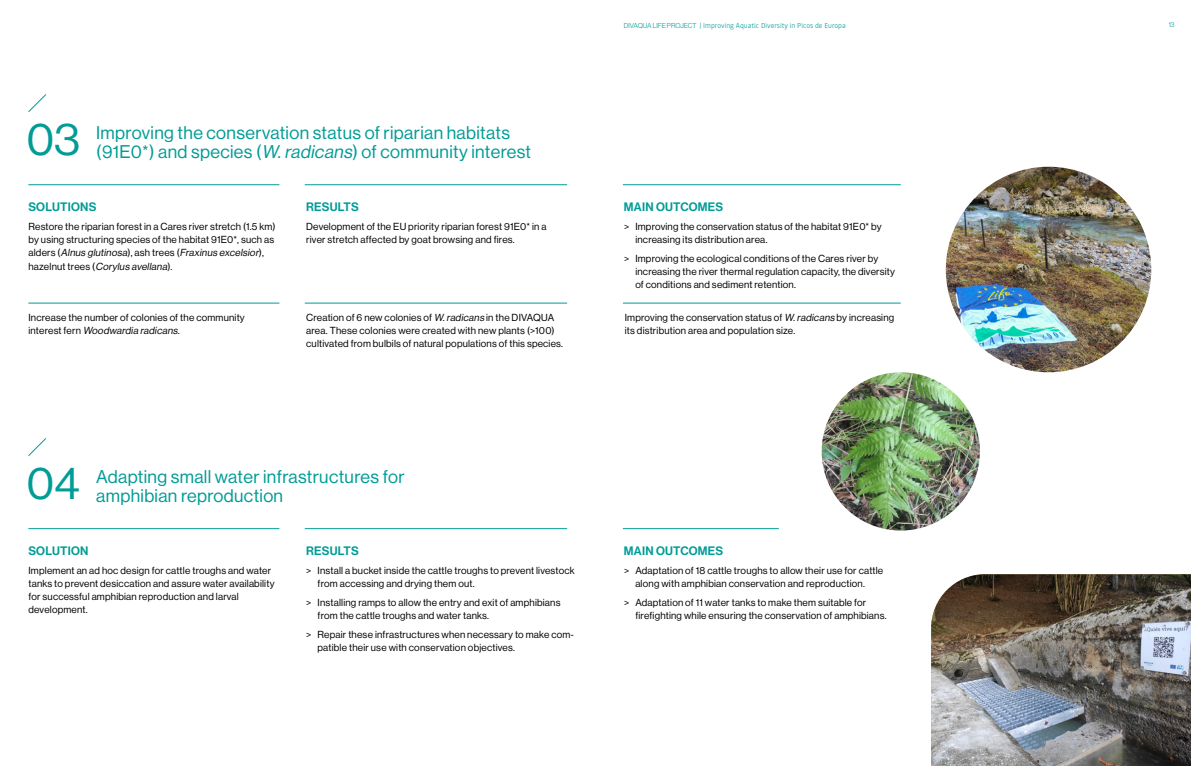
<style>
.page{position:relative;width:1191px;height:766px;background:#fff}
.page>*{position:absolute;margin:0;border:0;box-sizing:border-box;transform-origin:0 0}
.t1{font:45px "N Haas Grotesk DS Pro 55 Rg";color:#009c96}
.t2{font:18px/19px "N Haas Grotesk DS Pro 55 Rg";letter-spacing:.02em;color:#009c96}
.t3{font:12px "N Haas Grotesk DS Pro 65 Md";letter-spacing:.02em;color:#009c96}
.t4{font:10px/13px "N Haas Grotesk DS Pro 55 Rg";letter-spacing:.02em;color:#000}
.t5{font:300 7px "Bould";color:#009c96}
.t6{font:7px "N Haas Grotesk DS Pro 45 Lt";color:#009c96}
.s1{font-style:italic}
.s2{font-family:"N Haas Grotesk DS Pro 45 Lt";font-weight:400}
</style>
<div class="page">
<img style="left:945px;top:167px;width:206px;height:205px;border-radius:103px">
<img style="left:821px;top:372px;width:159px;height:158px;border-radius:79px">
<hr style="left:28px;top:184px;width:251px;height:1px;background:#009c96">
<hr style="left:28px;top:303px;width:251px;height:1px;background:#009c96">
<hr style="left:28px;top:528px;width:251px;height:1px;background:#009c96">
<hr style="left:305px;top:184px;width:262px;height:1px;background:#009c96">
<hr style="left:305px;top:303px;width:262px;height:1px;background:#009c96">
<hr style="left:305px;top:528px;width:262px;height:1px;background:#009c96">
<hr style="left:623px;top:184px;width:277px;height:1px;background:#009c96">
<hr style="left:623px;top:303px;width:277px;height:1px;background:#009c96">
<hr style="left:623px;top:528px;width:156px;height:1px;background:#009c96">
<svg style="left:28px;top:94px;width:19px;height:18px"></svg>
<svg style="left:28px;top:438px;width:19px;height:18px"></svg>
<img style="left:931px;top:574px;width:260px;height:191px">
<h1 class="t1" style="left:26px;top:114px;width:55px">03</h1>
<h2 class="t2" style="left:96px;top:123px;width:436px">Improving the conservation status of riparian habitats (91E0*) and species (<span class="s1">W.radicans</span>) of community interest</h2>
<p class="t3" style="left:28px;top:199px;width:70px">SOLUTIONS</p>
<p class="t4" style="left:28px;top:220px;width:249px">Restore the riparian forest in a Cares river stretch (1.5 km) by using structuring species of the habitat 91E0*, such as a l d e r s ( <span class="s1">Alnus glutinosa</span>) , a s h t r e e s ( <span class="s1">Fraxinus excelsior</span>) ,<br>h a z e l n u t t r e e s ( <span class="s1">Corylus avellana</span>) .</p>
<p class="t3" style="left:306px;top:199px;width:54px">RESULTS</p>
<p class="t4" style="left:306px;top:220px;width:242px">Development of the EU priority riparian forest 91E0* in a river stretch affected by goat browsing and fires.</p>
<p class="t5" style="left:624px;top:21px;width:223px"><span class="s2">DIVAQUA LIFE PROJECT |</span> Improving Aquatic Diversity in Picos de Europa</p>
<p class="t6" style="left:1168px;top:21px;width:7px">13</p>
<p class="t3" style="left:624px;top:199px;width:101px">MAIN OUTCOMES</p>
<p class="t4" style="left:635px;top:220px;width:248px;text-indent:-11px">&gt; Improving the conservation status of the habitat 91E0* by increasing its distribution area.</p>
<p class="t4" style="left:635px;top:252px;width:261px;text-indent:-11px">&gt; Improving the ecological conditions of the Cares river by increasing the river thermal regulation capacity, the diversity of conditions and sediment retention.</p>
<p class="t4" style="left:28px;top:311px;width:218px">Increase the number of colonies of the community i n t e r e s t f e r n <span class="s1">Woodwardia radicans.</span></p>
<p class="t4" style="left:306px;top:311px;width:258px">Creation of 6 new colonies of <span class="s1">W.radicans</span> in the DIVAQUA area. These colonies were created with new plants (&gt;100) cultivated from bulbils of natural populations of this species.</p>
<p class="t4" style="left:625px;top:311px;width:271px">Improving the conservation status of <span class="s1">W.radicans</span> by increasing its distribution area and population size.</p>
<h1 class="t1" style="left:26px;top:457px;width:55px">04</h1>
<h2 class="t2" style="left:96px;top:467px;width:310px">Adapting small water infrastructures for amphibian reproduction</h2>
<p class="t3" style="left:28px;top:543px;width:62px">SOLUTION</p>
<p class="t3" style="left:306px;top:543px;width:54px">RESULTS</p>
<p class="t4" style="left:28px;top:564px;width:247px">Implement an ad hoc design for cattle troughs and water tanks to prevent desiccation and assure water availability for successful amphibian reproduction and larval development.</p>
<p class="t4" style="left:317px;top:564px;width:259px;text-indent:-11px">&gt; Install a bucket inside the cattle troughs to prevent livestock from accessing and drying them out.</p>
<p class="t4" style="left:317px;top:596px;width:244px;text-indent:-11px">&gt; Installing ramps to allow the entry and exit of amphibians from the cattle troughs and water tanks.</p>
<p class="t4" style="left:317px;top:627px;width:258px;text-indent:-11px">&gt; Repair these infrastructures when necessary to make com&shy;patible their use with conservation objectives.</p>
<p class="t3" style="left:624px;top:543px;width:101px">MAIN OUTCOMES</p>
<p class="t4" style="left:635px;top:564px;width:249px;text-indent:-11px">&gt; Adaptation of 18 cattle troughs to allow their use for cattle along with amphibian conservation and reproduction.</p>
<p class="t4" style="left:635px;top:596px;width:253px;text-indent:-11px">&gt; Adaptation of 11 water tanks to make them suitable for firefighting while ensuring the conservation of amphibians.</p>
</div>
